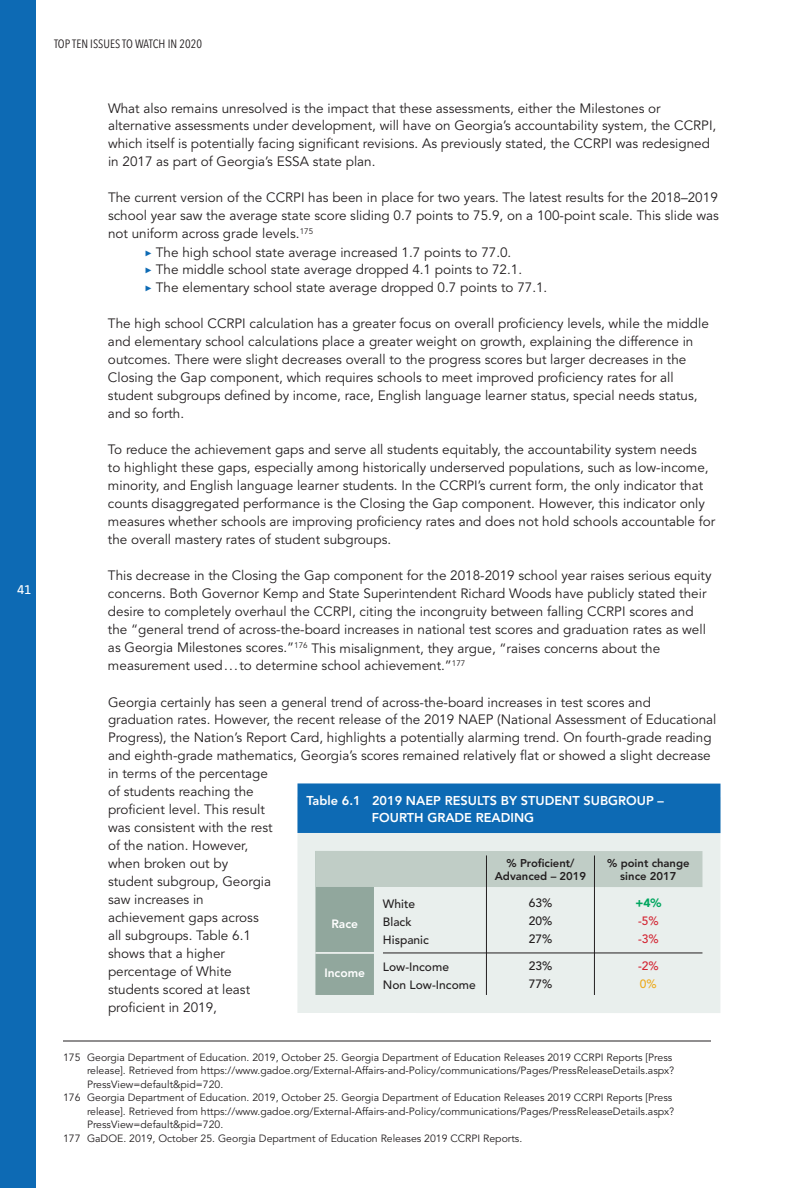
<style>
.page{position:relative;width:810px;height:1188px;background:#fff}
.page>*{position:absolute;margin:0;border:0;box-sizing:border-box;transform-origin:0 0}
.t1{font:13.5px/18px "Avenir";color:#231f20}
.t2{font:13.5px "Knight Sans";color:#fff}
.t3{font:800 12.75px/16.5px "Avenir";color:#fff}
.t4{font:500 12px/18px "Avenir";color:#231f20}
.t5{font:12px "Avenir Next Condensed";color:#231f20}
.t6{font:800 12px "Avenir";color:#fff}
.t7{font:500 12px/18px "Avenir";color:#d32533}
.t8{font:900 12px "Avenir";color:#00a65f}
.t9{font:500 12px "Avenir";color:#edaa1c}
.t10{font:800 11.25px/13.5px "Avenir";color:#231f20;text-align:center}
.t11{font:10.5px "Avenir";color:#231f20}
.s1{font-family:"Montserrat";font-weight:700;color:#0d6ab4}
</style>
<div class="page">
<div style="left:0;top:0;width:36px;height:1188px;background:#0d6ab4"></div>
<hr style="left:63px;top:1041px;width:648px;height:1px;background:#231f20">
<div style="left:297px;top:797px;width:424px;height:216px;background:#e9efed"></div>
<div style="left:297px;top:783px;width:424px;height:50px;background:#0d6ab4"></div>
<div style="left:315px;top:851px;width:59px;height:144px;background:#91a79d"></div>
<div style="left:315px;top:851px;width:387px;height:36px;background:#c0cdc6"></div>
<hr style="left:315px;top:952px;width:59px;height:2px;background:#fff">
<hr style="left:486px;top:855px;width:1px;height:140px;background:#231f20">
<hr style="left:594px;top:855px;width:1px;height:140px;background:#231f20">
<hr style="left:383px;top:953px;width:319px;height:1px;background:#231f20">
<p class="t2" style="left:17px;top:585px;width:16px">41</p>
<p class="t5" style="left:54px;top:37px;width:150px">TOP TEN ISSUES TO WATCH IN 2020</p>
<p class="t1" style="left:108px;top:100px;width:610px">What also remains unresolved is the impact that these assessments, either the Milestones or alternative assessments under development, will have on Georgia’s accountability system, the CCRPI, which itself is potentially facing significant revisions. As previously stated, the CCRPI was redesigned in 2017 as part of Georgia’s ESSA state plan.</p>
<p class="t1" style="left:108px;top:190px;width:611px">The current version of the CCRPI has been in place for two years. The latest results for the 2018–2019</p>
<p class="t1" style="left:108px;top:208px;width:613px">school year saw the average state score sliding 0.7 points to 75.9, on a 100-point scale. This slide was</p>
<p class="t1" style="left:108px;top:226px;width:207px">not uniform across grade levels.<sup>175</sup></p>
<p class="t1" style="left:144px;top:244px;width:369px"><span class="s1">▶</span> The high school state average increased 1.7 points to 77.0.</p>
<p class="t1" style="left:144px;top:262px;width:380px"><span class="s1">▶</span> The middle school state average dropped 4.1 points to 72.1.</p>
<p class="t1" style="left:144px;top:280px;width:405px"><span class="s1">▶</span> The elementary school state average dropped 0.7 points to 77.1.</p>
<p class="t1" style="left:108px;top:316px;width:602px">The high school CCRPI calculation has a greater focus on overall proficiency levels, while the middle and elementary school calculations place a greater weight on growth, explaining the difference in outcomes. There were slight decreases overall to the progress scores but larger decreases in the Closing the Gap component, which requires schools to meet improved proficiency rates for all student subgroups defined by income, race, English language learner status, special needs status, and so forth.</p>
<p class="t1" style="left:108px;top:442px;width:609px">To reduce the achievement gaps and serve all students equitably, the accountability system needs<br>to highlight these gaps, especially among historically underserved populations, such as low-income, minority, and English language learner students. In the CCRPI’s current form, the only indicator that counts disaggregated performance is the Closing the Gap component. However, this indicator only measures whether schools are improving proficiency rates and does not hold schools accountable for the overall mastery rates of student subgroups.</p>
<p class="t1" style="left:108px;top:568px;width:605px">This decrease in the Closing the Gap component for the 2018-2019 school year raises serious equity concerns. Both Governor Kemp and State Superintendent Richard Woods have publicly stated their desire to completely overhaul the CCRPI, citing the incongruity between falling CCRPI scores and the “general trend of across-the-board increases in national test scores and graduation rates as well as Georgia Milestones scores.”<sup>176</sup> This misalignment, they argue, “raises concerns about the measurement used...to determine school achievement.”<sup>177</sup></p>
<p class="t1" style="left:108px;top:694px;width:610px">Georgia certainly has seen a general trend of across-the-board increases in test scores and graduation rates. However, the recent release of the 2019 NAEP (National Assessment of Educational Progress), the Nation’s Report Card, highlights a potentially alarming trend. On fourth-grade reading and eighth-grade mathematics, Georgia’s scores remained relatively flat or showed a slight decrease in terms of the percentage<br>of students reaching the<br>proficient level. This result<br>was consistent with the rest<br>of the nation. However,<br>when broken out by<br>student subgroup, Georgia<br>saw increases in<br>achievement gaps across<br>all subgroups. Table 6.1<br>shows that a higher<br>percentage of White<br>students scored at least<br>proficient in 2019,</p>
<p class="t3" style="left:372px;top:794px;width:294px;text-indent:-65px">Table 6.1 2019 NAEP RESULTS BY STUDENT SUBGROUP –<br>FOURTH GRADE READING</p>
<p class="t10" style="left:495px;top:857px;width:93px">% Proficient/<br>Advanced – 2019</p>
<p class="t4" style="left:529px;top:895px;width:25px;text-align:justify">63% 20% 27%</p>
<p class="t4" style="left:529px;top:958px;width:25px">23%<br>77%</p>
<p class="t10" style="left:607px;top:857px;width:84px">% point change since 2017</p>
<p class="t8" style="left:635px;top:898px;width:27px">+4%</p>
<p class="t7" style="left:638px;top:913px;width:22px">-5% -3%</p>
<p class="t7" style="left:638px;top:958px;width:22px">-2%</p>
<p class="t9" style="left:640px;top:979px;width:18px">0%</p>
<p class="t4" style="left:383px;top:896px;width:47px">White<br>Black<br>Hispanic</p>
<p class="t4" style="left:383px;top:959px;width:94px">Low-Income<br>Non Low-Income</p>
<p class="t6" style="left:331px;top:919px;width:28px">Race</p>
<p class="t6" style="left:324px;top:968px;width:42px">Income</p>
<p class="t11" style="left:63px;top:1053px;width:611px">175 Georgia Department of Education. 2019, October 25. Georgia Department of Education Releases 2019 CCRPI Reports [Press</p>
<p class="t11" style="left:87px;top:1066px;width:589px">release]. Retrieved from https://www.gadoe.org/External-Affairs-and-Policy/communications/Pages/PressReleaseDetails.aspx?</p>
<p class="t11" style="left:87px;top:1080px;width:138px">PressView=default&amp;pid=720.</p>
<p class="t11" style="left:63px;top:1093px;width:611px">176 Georgia Department of Education. 2019, October 25. Georgia Department of Education Releases 2019 CCRPI Reports [Press</p>
<p class="t11" style="left:87px;top:1107px;width:589px">release]. Retrieved from https://www.gadoe.org/External-Affairs-and-Policy/communications/Pages/PressReleaseDetails.aspx?</p>
<p class="t11" style="left:87px;top:1120px;width:138px">PressView=default&amp;pid=720.</p>
<p class="t11" style="left:63px;top:1134px;width:461px">177 GaDOE. 2019, October 25. Georgia Department of Education Releases 2019 CCRPI Reports.</p>
</div>
